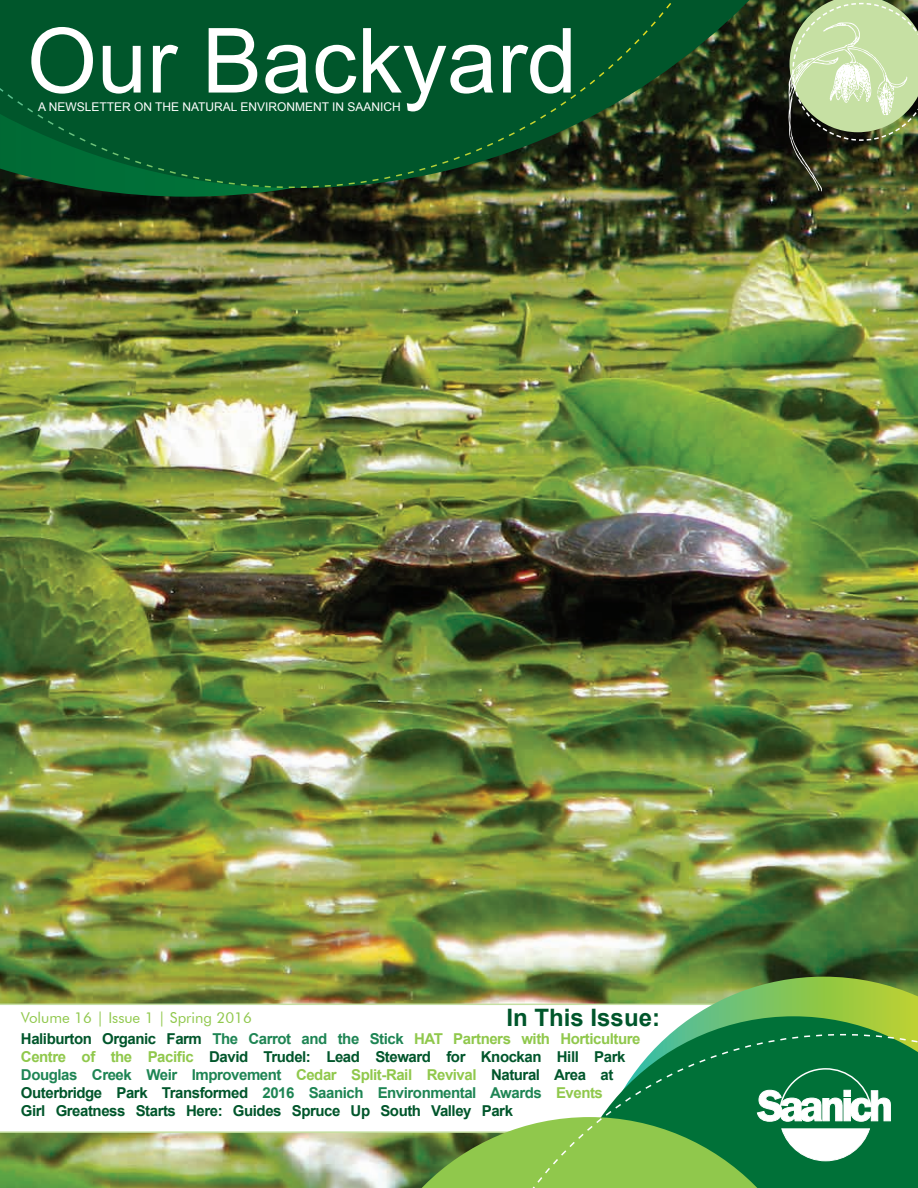
<style>
.page{position:relative;width:918px;height:1188px;background:#fff}
.page>*{position:absolute;margin:0;border:0;box-sizing:border-box;transform-origin:0 0}
.t1{font:90px "Arial";color:#fff}
.t2{font:700 24px "Arial";color:#00562b}
.t3{font:700 15px/18px "Arial";letter-spacing:-.03em;color:#00562b}
.t4{font:15px "Futura BT";color:#90c84c}
.t5{font:12px "Arial";color:#fff}
.s1{color:#1e8554}
.s2{color:#90c84c}
</style>
<div class="page">
<img style="left:0;top:188px;width:918px;height:1000px">
<div style="left:0;top:1004px;width:918px;height:127px;background:#fff"></div>
<hr style="left:0;top:1004px;width:918px;height:1px;background:#c6e0a3">
<hr style="left:0;top:1131px;width:918px;height:2px;background:#c6e0a3">
<svg style="left:0;top:189px;width:647px;height:8px;background:#344d27"></svg>
<svg style="left:591px;top:977px;width:327px;height:39px;background:#91b95a"></svg>
<svg style="left:671px;top:1016px;width:247px;height:17px;background:#50a151"></svg>
<img style="left:355px;top:1131px;width:97px;height:57px">
<svg style="left:452px;top:1033px;width:466px;height:155px"></svg>
<svg style="left:0;top:0;width:775px;height:189px;background:#094f28"></svg>
<img style="left:787px;top:0;width:131px;height:191px">
<h1 class="t1" style="left:27px;top:2px;width:552px">Our Backyard</h1>
<p class="t5" style="left:38px;top:99px;width:364px">A NEWSLETTER ON THE NATURAL ENVIRONMENT IN SAANICH</p>
<h2 class="t2" style="left:507px;top:1002px;width:155px">In This Issue:</h2>
<p class="t3" style="left:21px;top:1031px;width:621px">Haliburton Organic Farm <span class="s1">The Carrot and the Stick</span> <span class="s2">HAT Partners with Horticulture Centre of the Pacific</span> David Trudel: Lead Steward for Knockan Hill Park <span class="s1">Douglas Creek Weir Improvement</span> <span class="s2">Cedar Split-Rail Revival</span> Natural Area at Outerbridge Park Transformed <span class="s1">2016 Saanich Environmental Awards</span> <span class="s2">Events<br></span>Girl Greatness Starts Here: Guides Spruce Up South Valley Park</p>
<p class="t4" style="left:21px;top:1009px;width:232px">Volume 16 | Issue 1 | Spring 2016</p>
</div>
